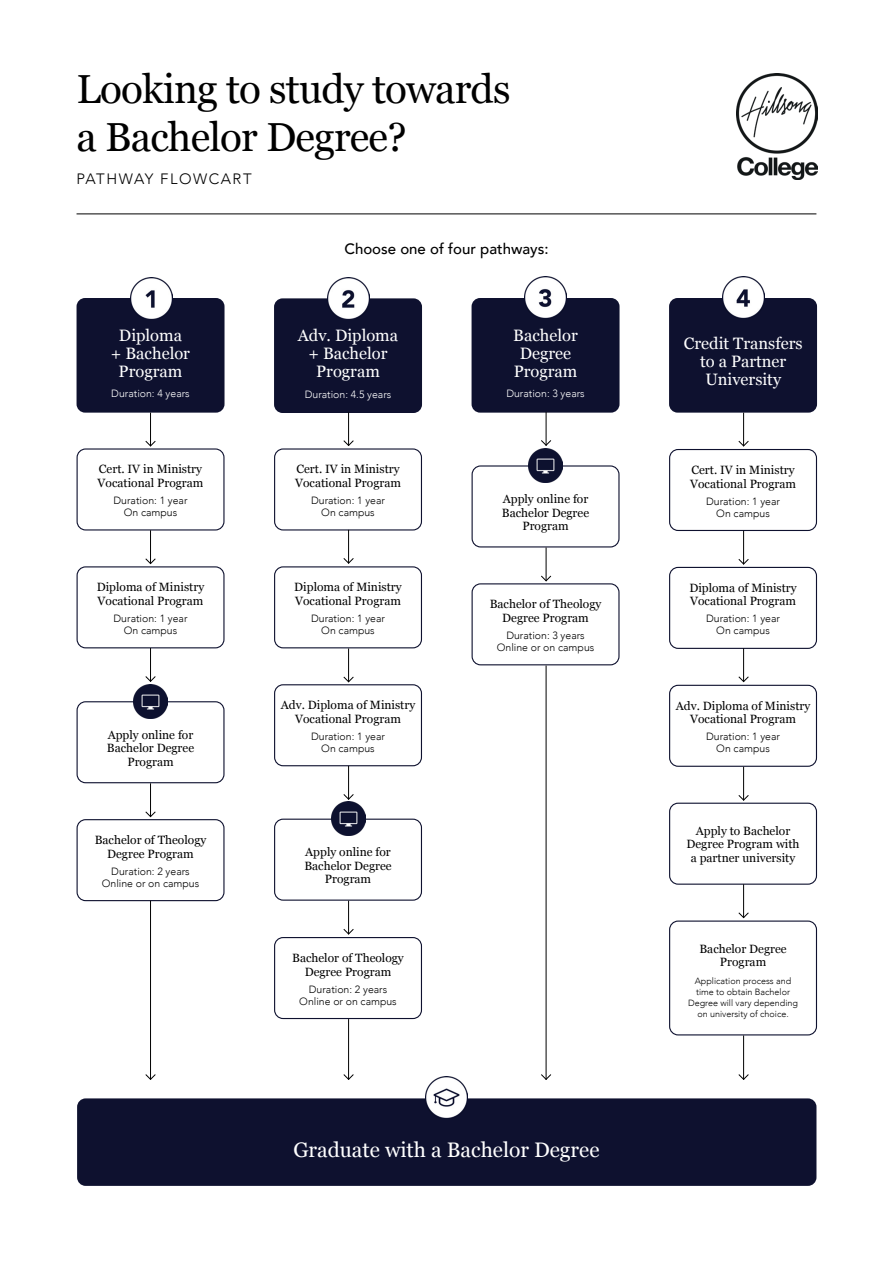
<style>
.page{position:relative;width:893px;height:1263px;background:#fff}
.page>*{position:absolute;margin:0;border:0;box-sizing:border-box;transform-origin:0 0}
.t1{font:40.5px/48.6px "Georgia";letter-spacing:-.02em;color:#000}
.t2{font:21px "Georgia";color:#fff}
.t3{font:16.5px/18px "Georgia";color:#fff;text-align:center}
.t4{font:500 15px "Avenir";color:#000}
.t5{font:300 15px "Avenir";letter-spacing:.1em;color:#000}
.t6{font:12px/13.5px "Georgia";color:#000;text-align:center}
.t7{font:300 10.5px/12px "Avenir";color:#000;text-align:center}
.t8{font:300 10.5px "Avenir";color:#fff}
.t9{font:300 9px/10.8px "Avenir";color:#000;text-align:center}
</style>
<div class="page">
<div style="left:77px;top:701px;width:148px;height:82px;border:1px solid #0e112f;border-radius:9px"></div>
<div style="left:77px;top:298px;width:148px;height:115px;background:#0e112f;border-radius:9px"></div>
<img style="left:130px;top:277px;width:42px;height:42px">
<div style="left:77px;top:448px;width:148px;height:82px;border:1px solid #0e112f;border-radius:9px"></div>
<img style="left:134px;top:684px;width:34px;height:34px">
<div style="left:77px;top:1098px;width:739px;height:88px;background:#0e112f;border-radius:9px"></div>
<img style="left:425px;top:1077px;width:42px;height:41px">
<hr style="left:77px;top:214px;width:739px;height:1px;background:#000">
<div style="left:77px;top:566px;width:148px;height:82px;border:1px solid #0e112f;border-radius:9px"></div>
<div style="left:77px;top:819px;width:148px;height:82px;border:1px solid #0e112f;border-radius:9px"></div>
<div style="left:274px;top:298px;width:148px;height:115px;background:#0e112f;border-radius:9px"></div>
<img style="left:327px;top:277px;width:42px;height:42px">
<div style="left:472px;top:298px;width:147px;height:115px;background:#0e112f;border-radius:9px"></div>
<img style="left:525px;top:277px;width:41px;height:41px">
<div style="left:669px;top:298px;width:148px;height:115px;background:#0e112f;border-radius:9px"></div>
<img style="left:722px;top:277px;width:42px;height:41px">
<div style="left:274px;top:448px;width:148px;height:82px;border:1px solid #0e112f;border-radius:9px"></div>
<div style="left:274px;top:566px;width:148px;height:82px;border:1px solid #0e112f;border-radius:9px"></div>
<div style="left:274px;top:684px;width:148px;height:82px;border:1px solid #0e112f;border-radius:9px"></div>
<div style="left:274px;top:819px;width:148px;height:82px;border:1px solid #0e112f;border-radius:9px"></div>
<img style="left:331px;top:802px;width:34px;height:34px">
<div style="left:274px;top:937px;width:148px;height:82px;border:1px solid #0e112f;border-radius:9px"></div>
<div style="left:472px;top:465px;width:147px;height:82px;border:1px solid #0e112f;border-radius:9px"></div>
<img style="left:529px;top:448px;width:34px;height:34px">
<div style="left:472px;top:583px;width:147px;height:82px;border:1px solid #0e112f;border-radius:9px"></div>
<div style="left:669px;top:449px;width:148px;height:82px;border:1px solid #0e112f;border-radius:9px"></div>
<div style="left:669px;top:567px;width:148px;height:82px;border:1px solid #0e112f;border-radius:9px"></div>
<div style="left:669px;top:685px;width:148px;height:82px;border:1px solid #0e112f;border-radius:9px"></div>
<div style="left:669px;top:803px;width:148px;height:82px;border:1px solid #0e112f;border-radius:9px"></div>
<div style="left:669px;top:920px;width:148px;height:115px;border:1px solid #0e112f;border-radius:9px"></div>
<hr style="left:150px;top:413px;width:1px;height:33px;background:#000">
<svg style="left:145px;top:440px;width:11px;height:7px"></svg>
<img style="left:737px;top:73px;width:80px;height:107px">
<hr style="left:150px;top:530px;width:1px;height:34px;background:#000">
<svg style="left:145px;top:558px;width:11px;height:7px"></svg>
<hr style="left:150px;top:648px;width:1px;height:33px;background:#000">
<svg style="left:145px;top:676px;width:11px;height:6px"></svg>
<hr style="left:150px;top:783px;width:1px;height:34px;background:#000">
<svg style="left:145px;top:811px;width:11px;height:7px"></svg>
<hr style="left:150px;top:901px;width:1px;height:178px;background:#000">
<svg style="left:145px;top:1074px;width:11px;height:6px"></svg>
<hr style="left:348px;top:412px;width:1px;height:34px;background:#000">
<svg style="left:343px;top:440px;width:11px;height:6px"></svg>
<hr style="left:348px;top:530px;width:1px;height:33px;background:#000">
<svg style="left:343px;top:557px;width:11px;height:7px"></svg>
<hr style="left:348px;top:648px;width:1px;height:34px;background:#000">
<svg style="left:343px;top:676px;width:11px;height:7px"></svg>
<hr style="left:348px;top:766px;width:1px;height:33px;background:#000">
<svg style="left:343px;top:793px;width:11px;height:7px"></svg>
<hr style="left:348px;top:901px;width:1px;height:33px;background:#000">
<svg style="left:343px;top:928px;width:11px;height:7px"></svg>
<hr style="left:348px;top:1019px;width:1px;height:60px;background:#000">
<svg style="left:343px;top:1073px;width:11px;height:7px"></svg>
<hr style="left:546px;top:412px;width:1px;height:33px;background:#000">
<svg style="left:541px;top:439px;width:11px;height:7px"></svg>
<hr style="left:546px;top:547px;width:1px;height:34px;background:#000">
<svg style="left:541px;top:575px;width:11px;height:7px"></svg>
<hr style="left:546px;top:665px;width:1px;height:414px;background:#000">
<svg style="left:541px;top:1073px;width:11px;height:7px"></svg>
<hr style="left:743px;top:1035px;width:1px;height:44px;background:#000">
<svg style="left:738px;top:1073px;width:11px;height:7px"></svg>
<hr style="left:743px;top:884px;width:1px;height:34px;background:#000">
<svg style="left:738px;top:912px;width:11px;height:7px"></svg>
<hr style="left:743px;top:767px;width:1px;height:33px;background:#000">
<svg style="left:738px;top:794px;width:11px;height:7px"></svg>
<hr style="left:743px;top:648px;width:1px;height:34px;background:#000">
<svg style="left:738px;top:676px;width:11px;height:7px"></svg>
<hr style="left:743px;top:531px;width:1px;height:33px;background:#000">
<svg style="left:738px;top:558px;width:11px;height:7px"></svg>
<hr style="left:743px;top:413px;width:1px;height:33px;background:#000">
<svg style="left:738px;top:440px;width:11px;height:7px"></svg>
<h1 class="t1" style="left:77px;top:63px;width:436px">Looking to study towards a Bachelor Degree?</h1>
<p class="t5" style="left:77px;top:170px;width:177px">PATHWAY FLOWCART</p>
<h3 class="t3" style="left:111px;top:326px;width:81px">Diploma<br>+ Bachelor<br>Program</h3>
<p class="t8" style="left:111px;top:387px;width:80px">Duration: 4 years</p>
<p class="t6" style="left:98px;top:462px;width:107px;text-align:left">Cert. IV in Ministry<br>Vocational Program</p>
<p class="t7" style="left:114px;top:494px;width:75px">Duration: 1 year<br>On campus</p>
<p class="t6" style="left:97px;top:580px;width:109px;text-align:left">Diploma of Ministry<br>Vocational Program</p>
<p class="t7" style="left:114px;top:612px;width:75px">Duration: 1 year<br>On campus</p>
<p class="t6" style="left:107px;top:727px;width:89px">Apply online for<br>Bachelor Degree<br>Program</p>
<p class="t6" style="left:95px;top:833px;width:113px">Bachelor of Theology<br>Degree Program</p>
<p class="t7" style="left:102px;top:865px;width:99px">Duration: 2 years<br>Online or on campus</p>
<p class="t4" style="left:344px;top:236px;width:206px">Choose one of four pathways:</p>
<h3 class="t3" style="left:298px;top:326px;width:102px">Adv. Diploma + Bachelor<br>Program</h3>
<p class="t8" style="left:305px;top:388px;width:88px">Duration: 4.5 years</p>
<p class="t6" style="left:295px;top:462px;width:107px;text-align:left">Cert. IV in Ministry<br>Vocational Program</p>
<p class="t7" style="left:311px;top:494px;width:75px">Duration: 1 year<br>On campus</p>
<p class="t6" style="left:294px;top:580px;width:109px;text-align:left">Diploma of Ministry<br>Vocational Program</p>
<p class="t7" style="left:311px;top:612px;width:75px">Duration: 1 year<br>On campus</p>
<p class="t6" style="left:281px;top:698px;width:136px">Adv. Diploma of Ministry<br>Vocational Program</p>
<p class="t7" style="left:311px;top:730px;width:75px">Duration: 1 year<br>On campus</p>
<p class="t6" style="left:304px;top:845px;width:89px">Apply online for<br>Bachelor Degree<br>Program</p>
<p class="t6" style="left:292px;top:951px;width:113px">Bachelor of Theology<br>Degree Program</p>
<p class="t7" style="left:299px;top:983px;width:99px">Duration: 2 years<br>Online or on campus</p>
<h3 class="t3" style="left:513px;top:326px;width:66px">Bachelor<br>Degree<br>Program</h3>
<p class="t8" style="left:506px;top:387px;width:80px">Duration: 3 years</p>
<p class="t6" style="left:502px;top:492px;width:89px">Apply online for<br>Bachelor Degree<br>Program</p>
<p class="t6" style="left:490px;top:597px;width:113px">Bachelor of Theology<br>Degree Program</p>
<p class="t7" style="left:497px;top:629px;width:99px">Duration: 3 years<br>Online or on campus</p>
<h2 class="t2" style="left:293px;top:1134px;width:308px">Graduate with a Bachelor Degree</h2>
<h3 class="t3" style="left:684px;top:334px;width:120px">Credit Transfers to a Partner<br>University</h3>
<p class="t6" style="left:690px;top:463px;width:107px;text-align:left">Cert. IV in Ministry<br>Vocational Program</p>
<p class="t7" style="left:706px;top:495px;width:75px">Duration: 1 year<br>On campus</p>
<p class="t6" style="left:689px;top:580px;width:109px;text-align:left">Diploma of Ministry<br>Vocational Program</p>
<p class="t7" style="left:706px;top:613px;width:75px">Duration: 1 year<br>On campus</p>
<p class="t6" style="left:676px;top:698px;width:136px">Adv. Diploma of Ministry<br>Vocational Program</p>
<p class="t7" style="left:706px;top:731px;width:75px">Duration: 1 year<br>On campus</p>
<p class="t6" style="left:686px;top:823px;width:115px">Apply to Bachelor<br>Degree Program with a partner university</p>
<p class="t6" style="left:699px;top:941px;width:89px">Bachelor Degree<br>Program</p>
<p class="t9" style="left:688px;top:976px;width:112px">Application process and time to obtain Bachelor<br>Degree will vary depending on university of choice.</p>
</div>
